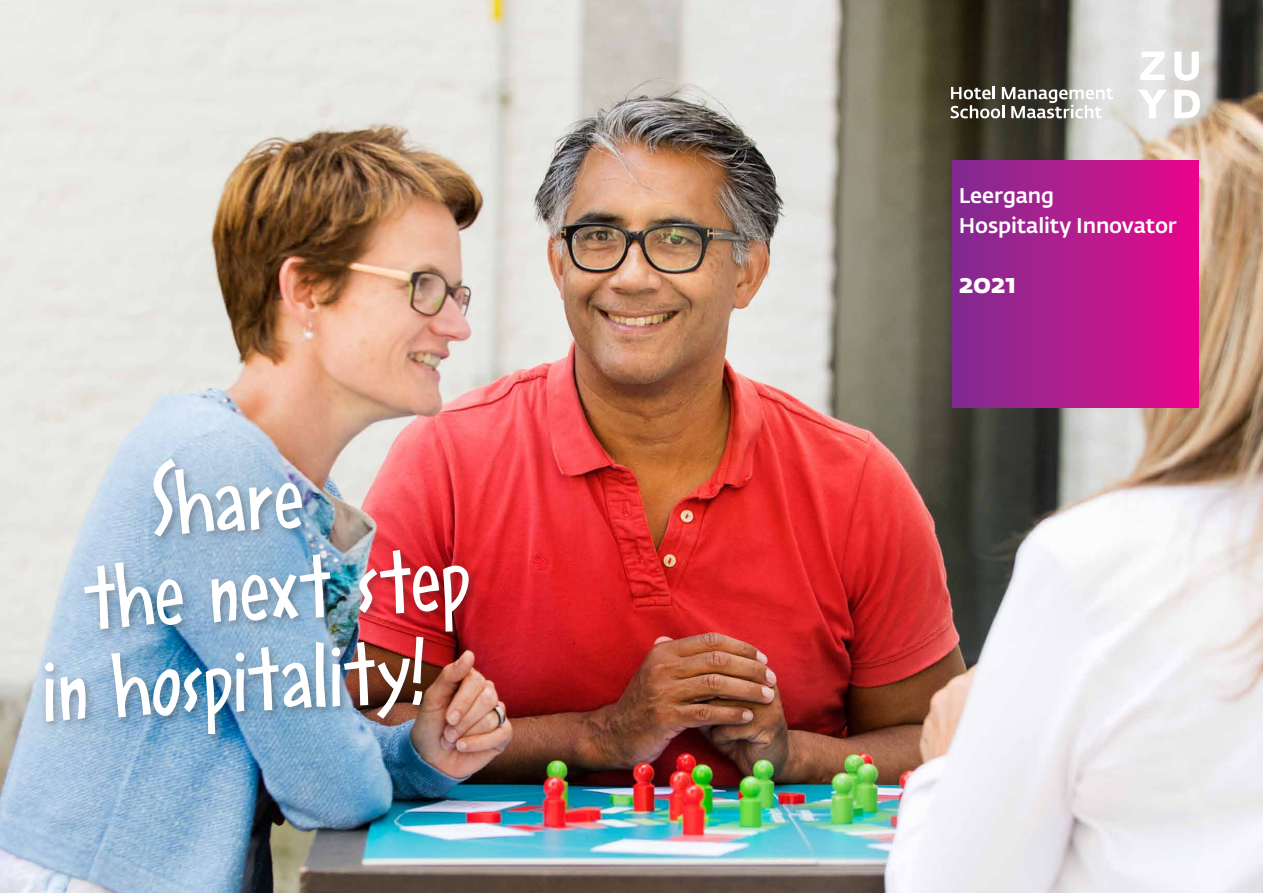
<style>
.page{position:relative;width:1263px;height:893px;background:#fff}
.page>*{position:absolute;margin:0;border:0;box-sizing:border-box;transform-origin:0 0}
.t1{font:500 105px/90px "Smile ICG";color:#fff;text-align:center}
.t2{font:700 27px "Fedra Sans Std";color:#fff}
.t3{font:500 21px/30px "Fedra Sans Std";letter-spacing:-.005em;color:#fff}
</style>
<div class="page">
<img style="left:0;top:0;width:1263px;height:893px">
<div style="left:952px;top:161px;width:247px;height:247px;background:linear-gradient(to right,#7f2e90,#e8078b)"></div>
<div style="left:40px;top:454px;width:440px;height:291px;background:#231f20;opacity:.35"></div>
<svg style="left:1140px;top:52px;width:25px;height:28px"></svg>
<svg style="left:1174px;top:52px;width:25px;height:29px"></svg>
<svg style="left:1138px;top:90px;width:29px;height:28px"></svg>
<svg style="left:1174px;top:90px;width:26px;height:28px"></svg>
<svg style="left:950px;top:86px;width:163px;height:32px"></svg>
<p class="t1" style="left:29px;top:459px;width:436px;rotate:-3deg">Share<br>the next step in hospitality!</p>
<p class="t3" style="left:959px;top:180px;width:220px">Leergang<br>Hospitality Innovator</p>
<p class="t2" style="left:959px;top:266px;width:59px">2021</p>
</div>
